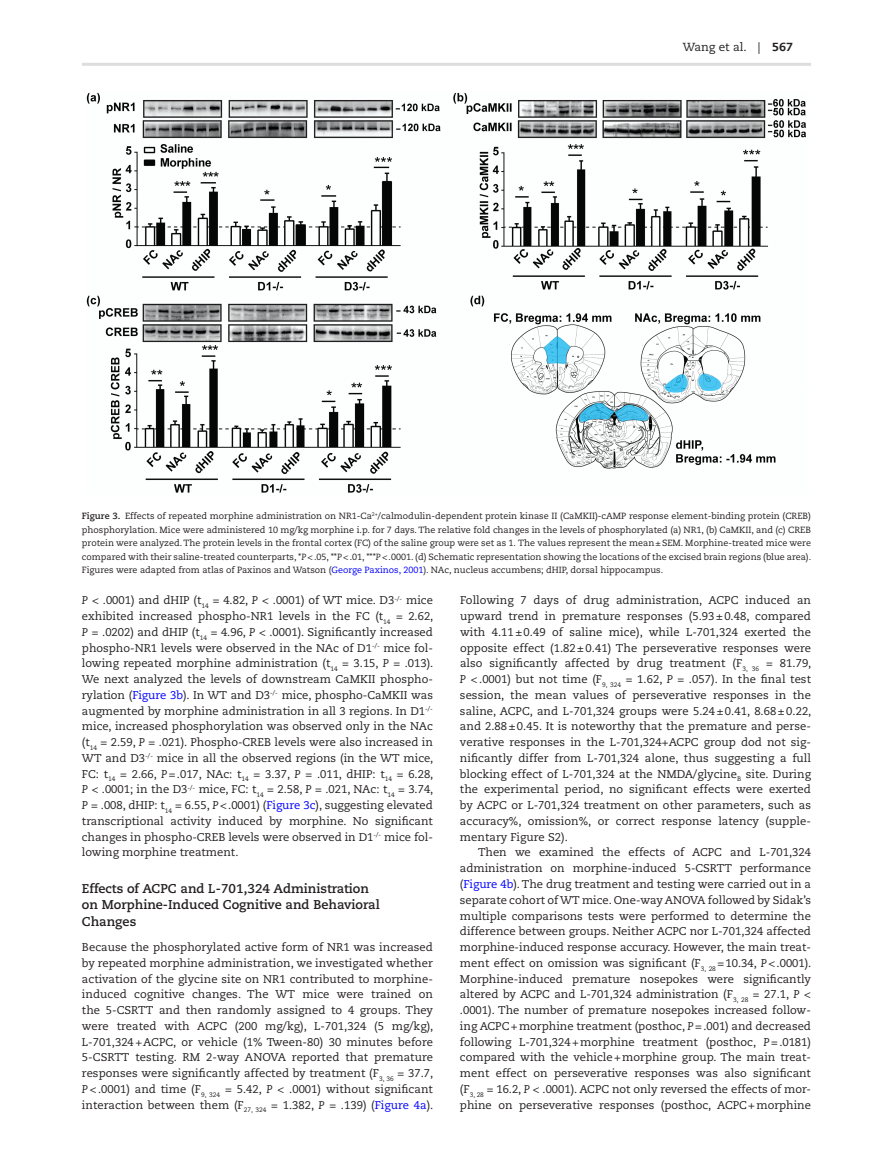
<style>
.page{position:relative;width:893px;height:1174px;background:#fff}
.page>*{position:absolute;margin:0;border:0;box-sizing:border-box;transform-origin:0 0}
.t1{font:700 12.75px/16.5px "Caecilia LT Std";color:#231f20}
.t2{font:11.7px "Caecilia LT Std";color:#231f20}
.t3{font:11.25px/15.8px "Caecilia LT Std";color:#231f20;text-align:justify}
.t4{font:9px/13.5px "Caecilia LT Std";color:#231f20;text-align:justify}
.s1{font-weight:800}
.s2{font-weight:700}
.s3{font-style:italic}
.s4{color:#00f}
</style>
<div class="page">
<hr style="left:82px;top:63px;width:729px;height:3px;background:#dcdddf">
<img style="left:86px;top:92px;width:720px;height:401px">
<p class="t2" style="left:683px;top:40px;width:112px">Wang et al. | <span class="s1">567</span></p>
<p class="t4" style="left:82px;top:509px;width:731px"><span class="s2">Figure 3.</span> Effects of repeated morphine administration on NR1-Ca<sup>2+</sup>/calmodulin-dependent protein kinase II (CaMKII)-cAMP response element-binding protein (CREB) phosphorylation. Mice were administered 10 mg/kg morphine i.p. for 7 days. The relative fold changes in the levels of phosphorylated (a) NR1, (b) CaMKII, and (c) CREB protein were analyzed. The protein levels in the frontal cortex (FC) of the saline group were set as 1. The values represent the mean±SEM. Morphine-treated mice were compared with their saline-treated counterparts, *<span class="s3">P</span>&lt;.05, **<span class="s3">P</span>&lt;.01, ***<span class="s3">P</span>&lt;.0001. (d) Schematic representation showing the locations of the excised brain regions (blue area).<br>Figures were adapted from atlas of Paxinos and Watson (<span class="s4">George Paxinos, 2001</span>). NAc, nucleus accumbens; dHIP, dorsal hippocampus.</p>
<p class="t3" style="left:82px;top:593px;width:353px"><span class="s3">P</span> &lt; .0001) and dHIP (t<sub>14</sub> = 4.82, <span class="s3">P</span> &lt; .0001) of WT mice. D3<sup>-/-</sup> mice exhibited increased phospho-NR1 levels in the FC (t<sub>14</sub> = 2.62, <span class="s3">P</span> = .0202) and dHIP (t<sub>14</sub> = 4.96, <span class="s3">P</span> &lt; .0001). Significantly increased phospho-NR1 levels were observed in the NAc of D1<sup>-/-</sup> mice fol&shy;lowing repeated morphine administration (t<sub>14</sub> = 3.15, <span class="s3">P</span> = .013).<br>We next analyzed the levels of downstream CaMKII phospho&shy;rylation (<span class="s4">Figure 3b</span>). In WT and D3<sup>-/-</sup> mice, phospho-CaMKII was augmented by morphine administration in all 3 regions. In D1<sup>-/- </sup>mice, increased phosphorylation was observed only in the NAc (t<sub>14</sub> = 2.59, <span class="s3">P</span> = .021). Phospho-CREB levels were also increased in WT and D3<sup>-/-</sup> mice in all the observed regions (in the WT mice, FC: t<sub>14</sub> = 2.66, <span class="s3">P</span>=.017, NAc: t<sub>14</sub> = 3.37, <span class="s3">P</span> = .011, dHIP: t<sub>14</sub> = 6.28, <span class="s3">P</span> &lt; .0001; in the D3<sup>-/-</sup> mice, FC: t<sub>14</sub> = 2.58, <span class="s3">P</span> = .021, NAc: t<sub>14</sub> = 3.74, <span class="s3">P</span> = .008, dHIP: t<sub>14</sub> = 6.55, <span class="s3">P</span>&lt;.0001) (<span class="s4">Figure 3c</span>), suggesting elevated transcriptional activity induced by morphine. No significant changes in phospho-CREB levels were observed in D1<sup>-/-</sup> mice fol&shy;lowing morphine treatment.</p>
<p class="t1" style="left:82px;top:880px;width:299px">Effects of ACPC and L-701,324 Administration on Morphine-Induced Cognitive and Behavioral<br>Changes</p>
<p class="t3" style="left:82px;top:939px;width:353px">Because the phosphorylated active form of NR1 was increased by repeated morphine administration, we investigated whether activation of the glycine site on NR1 contributed to morphine&shy;induced cognitive changes. The WT mice were trained on the 5-CSRTT and then randomly assigned to 4 groups. They were treated with ACPC (200 mg/kg), L-701,324 (5 mg/kg), L-701,324+ACPC, or vehicle (1% Tween-80) 30 minutes before 5-CSRTT testing. RM 2-way ANOVA reported that premature responses were significantly affected by treatment (F<sub>3,</sub> <sub>36</sub> = 37.7, <span class="s3">P</span>&lt;.0001) and time (F<sub>9,</sub> <sub>324</sub> = 5.42, <span class="s3">P</span> &lt; .0001) without significant interaction between them (F<sub>27,</sub> <sub>324</sub> = 1.382, <span class="s3">P</span> = .139) (<span class="s4">Figure 4a</span>).</p>
<p class="t3" style="left:460px;top:593px;width:353px">Following 7 days of drug administration, ACPC induced an upward trend in premature responses (5.93±0.48, compared with 4.11±0.49 of saline mice), while L-701,324 exerted the opposite effect (1.82±0.41) The perseverative responses were also significantly affected by drug treatment (F<sub>3,</sub> <sub>36</sub> = 81.79, <span class="s3">P</span> &lt;.0001) but not time (F<sub>9,</sub> <sub>324</sub> = 1.62, <span class="s3">P</span> = .057). In the final test session, the mean values of perseverative responses in the saline, ACPC, and L-701,324 groups were 5.24±0.41, 8.68±0.22, and 2.88±0.45. It is noteworthy that the premature and perse&shy;verative responses in the L-701,324+ACPC group dod not sig&shy;nificantly differ from L-701,324 alone, thus suggesting a full blocking effect of L-701,324 at the NMDA/glycine<sub>B</sub> site. During the experimental period, no significant effects were exerted by ACPC or L-701,324 treatment on other parameters, such as accuracy%, omission%, or correct response latency (supple&shy;mentary Figure S2).</p>
<p class="t3" style="left:460px;top:845px;width:353px;text-indent:18px">Then we examined the effects of ACPC and L-701,324 administration on morphine-induced 5-CSRTT performance (<span class="s4">Figure 4b</span>). The drug treatment and testing were carried out in a separate cohort of WT mice. One-way ANOVA followed by Sidak’s multiple comparisons tests were performed to determine the difference between groups. Neither ACPC nor L-701,324 affected morphine-induced response accuracy. However, the main treat&shy;ment effect on omission was significant (F<sub>3,</sub> <sub>28</sub> =10.34, <span class="s3">P</span>&lt;.0001).<br>Morphine-induced premature nosepokes were significantly altered by ACPC and L-701,324 administration (F<sub>3,</sub> <sub>28</sub> = 27.1, <span class="s3">P</span> &lt; .0001). The number of premature nosepokes increased follow&shy;ing ACPC+morphine treatment (posthoc, <span class="s3">P</span>=.001) and decreased following L-701,324+morphine treatment (posthoc, <span class="s3">P</span>=.0181) compared with the vehicle+morphine group. The main treat&shy;ment effect on perseverative responses was also significant (F<sub>3,</sub> <sub>28</sub> = 16.2, <span class="s3">P</span> &lt; .0001). ACPC not only reversed the effects of mor&shy;phine on perseverative responses (posthoc, ACPC+morphine</p>
</div>
